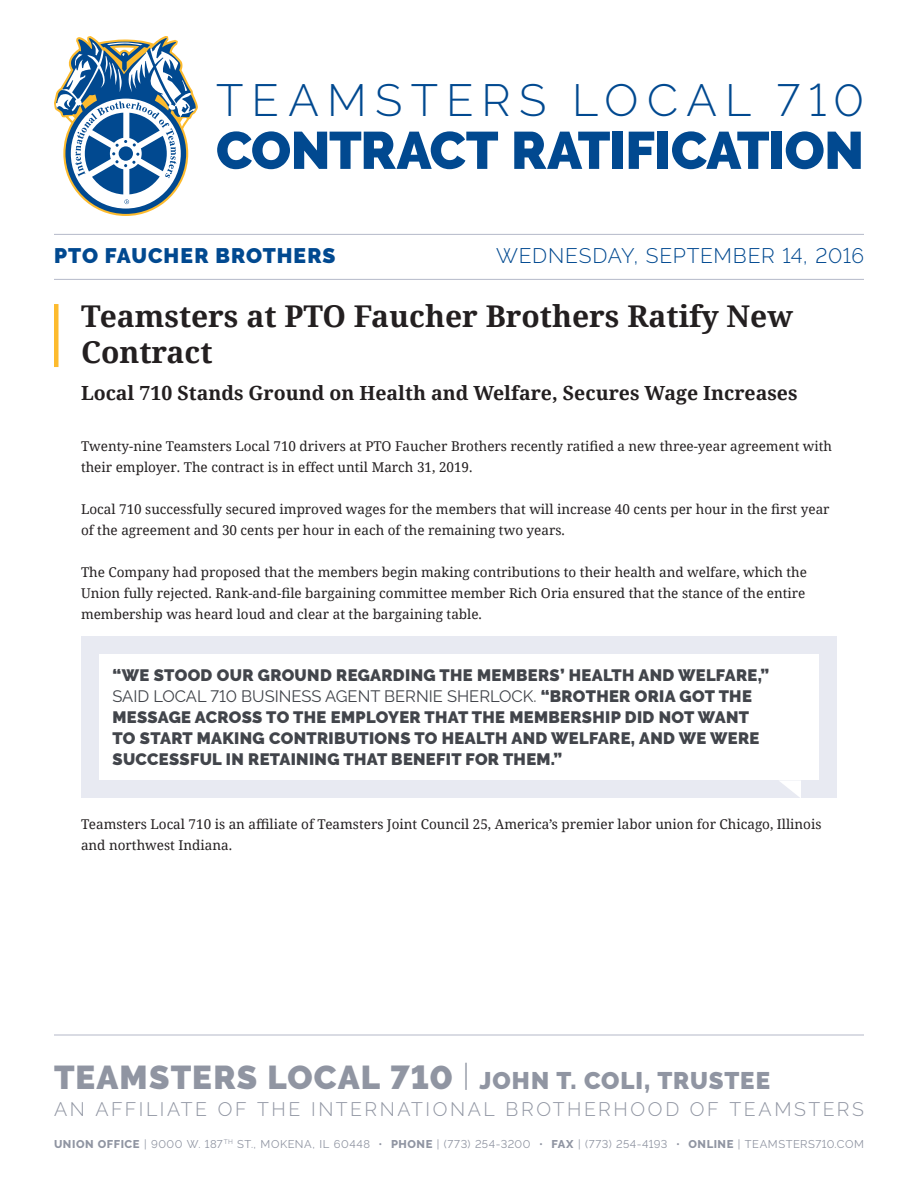
<style>
.page{position:relative;width:918px;height:1188px;background:#fff}
.page>*{position:absolute;margin:0;border:0;box-sizing:border-box;transform-origin:0 0}
.t1{font:900 52.5px "Raleway";letter-spacing:-.01em;color:#014990}
.t2{font:300 45px "Raleway";letter-spacing:.185em;color:#014990}
.t3{font:700 30px/36px "Noto Serif";color:#231f20}
.t4{font:900 24px "Raleway";letter-spacing:.035em;color:#9095a2}
.t5{font:300 21px "Raleway";letter-spacing:.035em;color:#014990}
.t6{font:900 21px "Raleway";letter-spacing:.05em;color:#014990}
.t7{font:700 19.5px "Noto Serif";color:#231f20}
.t8{font:300 19.5px "Raleway";letter-spacing:.13em;color:#9095a2}
.t9{font:900 16.5px/21px "Raleway";letter-spacing:.02em;color:#42454b}
.t10{font:13.5px/21px "Noto Serif";color:#231f20}
.t11{font:11.25px "Raleway";letter-spacing:.045em;color:#9095a2}
.s1{font-weight:400}
.s2{font-size:33px}
.s3{font-weight:300;font-size:30px}
.s4{font-weight:800}
</style>
<div class="page">
<svg style="left:54px;top:36px;width:144px;height:180px"></svg>
<hr style="left:54px;top:1035px;width:810px;height:1px;background:#b4b9c9">
<hr style="left:54px;top:234px;width:810px;height:1px;background:#b4b9c9">
<hr style="left:54px;top:279px;width:810px;height:1px;background:#b4b9c9">
<hr style="left:54px;top:304px;width:4px;height:63px;background:#fdbb2e">
<div style="left:81px;top:636px;width:756px;height:162px;background:#e8eaf2"></div>
<div style="left:99px;top:654px;width:720px;height:126px;background:#fff"></div>
<svg style="left:779px;top:780px;width:22px;height:18px"></svg>
<h2 class="t2" style="left:216px;top:74px;width:649px">TEAMSTERS LOCAL 710</h2>
<h1 class="t1" style="left:216px;top:120px;width:649px">CONTRACT RATIFICATION</h1>
<h3 class="t6" style="left:54px;top:243px;width:283px">PTO FAUCHER BROTHERS</h3>
<h3 class="t5" style="left:496px;top:244px;width:369px">WEDNESDAY, SEPTEMBER 14, 2016</h3>
<h3 class="t3" style="left:81px;top:298px;width:714px">Teamsters at PTO Faucher Brothers Ratify New<br>Contract</h3>
<h3 class="t7" style="left:81px;top:380px;width:718px">Local 710 Stands Ground on Health and Welfare, Secures Wage Increases</h3>
<p class="t10" style="left:81px;top:435px;width:753px">Twenty-nine Teamsters Local 710 drivers at PTO Faucher Brothers recently ratified a new three-year agreement with their employer. The contract is in effect until March 31, 2019.</p>
<p class="t10" style="left:81px;top:498px;width:750px">Local 710 successfully secured improved wages for the members that will increase 40 cents per hour in the first year of the agreement and 30 cents per hour in each of the remaining two years.</p>
<p class="t10" style="left:81px;top:561px;width:728px;text-align:justify">The Company had proposed that the members begin making contributions to their health and welfare, which the Union fully rejected. Rank-and-file bargaining committee member Rich Oria ensured that the stance of the entire membership was heard loud and clear at the bargaining table.</p>
<p class="t9" style="left:112px;top:665px;width:658px">“WE STOOD OUR GROUND REGARDING THE MEMBERS’ HEALTH AND WELFARE,” <span class="s1">SAID LOCAL 710 BUSINESS AGENT BERNIE SHERLOCK.</span> “BROTHER ORIA GOT THE MESSAGE ACROSS TO THE EMPLOYER THAT THE MEMBERSHIP DID NOT WANT TO START MAKING CONTRIBUTIONS TO HEALTH AND WELFARE, AND WE WERE SUCCESSFUL IN RETAINING THAT BENEFIT FOR THEM.”</p>
<p class="t10" style="left:81px;top:813px;width:742px">Teamsters Local 710 is an affiliate of Teamsters Joint Council 25, America’s premier labor union for Chicago, Illinois and northwest Indiana.</p>
<h3 class="t4" style="left:54px;top:1066px;width:718px"><span class="s2">TEAMSTERS LOCAL 710</span> <span class="s3">|</span> JOHN T. COLI, TRUSTEE</h3>
<h3 class="t8" style="left:54px;top:1098px;width:812px">AN AFFILIATE OF THE INTERNATIONAL BROTHERHOOD OF TEAMSTERS</h3>
<p class="t11" style="left:54px;top:1137px;width:811px"><span class="s4">UNION OFFICE</span> | 9000 W. 187<sup>TH</sup> ST., MOKENA, IL 60448 • <span class="s4">PHONE</span> | (773) 254-3200 • <span class="s4">FAX</span> | (773) 254-4193 • <span class="s4">ONLINE</span> | TEAMSTERS710.COM</p>
</div>
